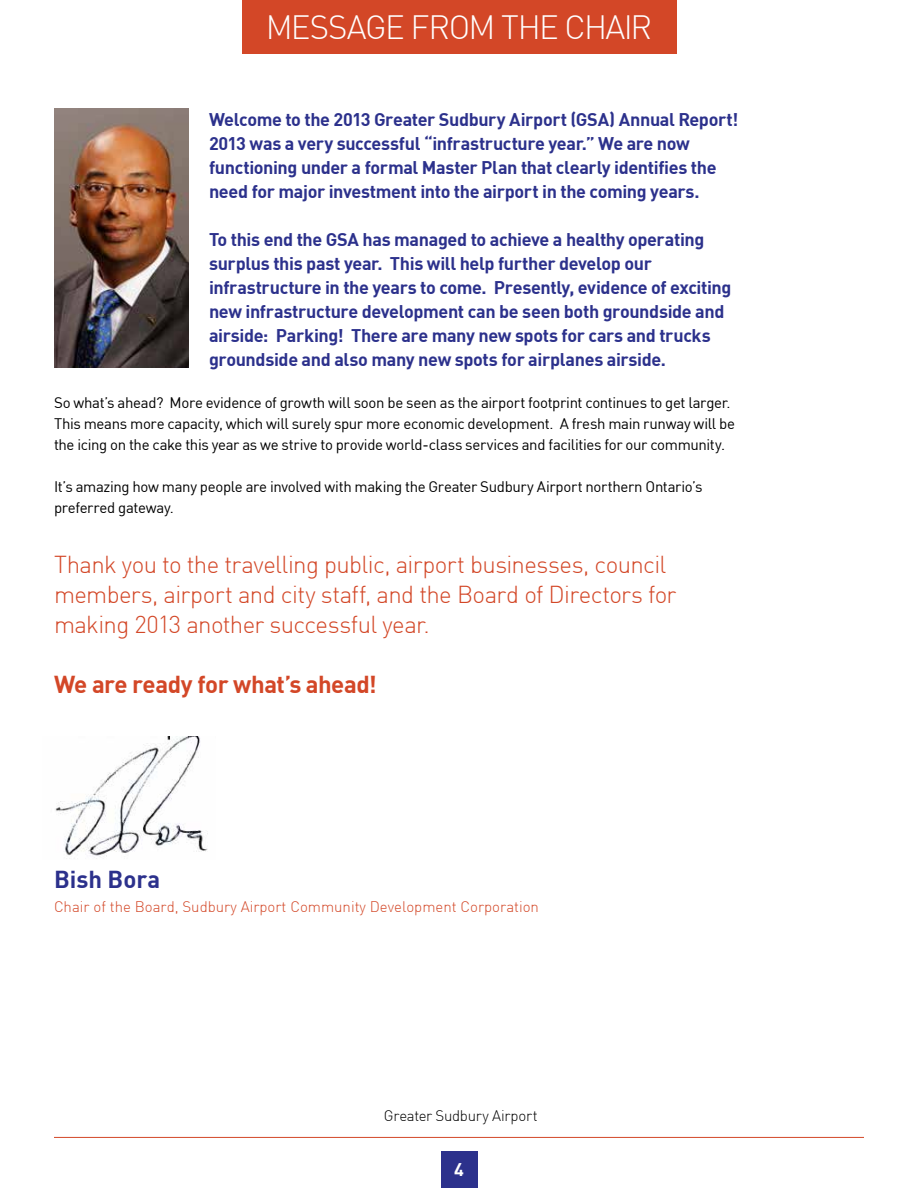
<style>
.page{position:relative;width:918px;height:1188px;background:#fff}
.page>*{position:absolute;margin:0;border:0;box-sizing:border-box;transform-origin:0 0}
.t1{font:300 33px "DIN";letter-spacing:-.045em;color:#fff}
.t2{font:300 24px/30px "DIN";letter-spacing:-.025em;color:#d34727}
.t3{font:700 24px "DIN";letter-spacing:-.02em;color:#d34727}
.t4{font:700 24px "DIN";color:#2c318c}
.t5{font:700 18px/24px "DIN";letter-spacing:-.02em;color:#2c318c}
.t6{font:700 18px "DIN";color:#fff}
.t7{font:15px/21px "DIN";letter-spacing:-.025em;color:#000}
.t8{font:300 15px "DIN";color:#d34727}
.t9{font:300 15px "DIN";letter-spacing:-.02em;color:#000}
</style>
<div class="page">
<div style="left:441px;top:1151px;width:36px;height:37px;background:#2c318c"></div>
<hr style="left:54px;top:1137px;width:810px;height:1px;background:#d34727">
<div style="left:242px;top:0;width:434px;height:54px;background:#d34727"></div>
<img style="left:54px;top:108px;width:135px;height:259px">
<img style="left:55px;top:737px;width:153px;height:122px">
<h1 class="t1" style="left:266px;top:7px;width:388px">MESSAGE FROM THE CHAIR</h1>
<p class="t5" style="left:209px;top:107px;width:531px">Welcome to the 2013 Greater Sudbury Airport (GSA) Annual Report!<br>2013 was a very successful “infrastructure year.” We are now functioning under a formal Master Plan that clearly identifies the need for major investment into the airport in the coming years.</p>
<p class="t5" style="left:209px;top:227px;width:524px">To this end the GSA has managed to achieve a healthy operating surplus this past year. This will help further develop our infrastructure in the years to come. Presently, evidence of exciting new infrastructure development can be seen both groundside and airside: Parking! There are many new spots for cars and trucks groundside and also many new spots for airplanes airside.</p>
<p class="t7" style="left:54px;top:392px;width:683px">So what’s ahead? More evidence of growth will soon be seen as the airport footprint continues to get larger.<br>This means more capacity, which will surely spur more economic development. A fresh main runway will be the icing on the cake this year as we strive to provide world-class services and facilities for our community.</p>
<p class="t7" style="left:54px;top:476px;width:650px">It’s amazing how many people are involved with making the Greater Sudbury Airport northern Ontario’s preferred gateway.</p>
<h2 class="t2" style="left:54px;top:549px;width:624px">Thank you to the travelling public, airport businesses, council members, airport and city staff, and the Board of Directors for making 2013 another successful year.</h2>
<h2 class="t3" style="left:54px;top:669px;width:324px">We are ready for what’s ahead!</h2>
<h2 class="t4" style="left:54px;top:864px;width:108px">Bish Bora</h2>
<p class="t8" style="left:54px;top:897px;width:487px">Chair of the Board, Sudbury Airport Community Development Corporation</p>
<p class="t9" style="left:384px;top:1106px;width:155px">Greater Sudbury Airport</p>
<p class="t6" style="left:454px;top:1158px;width:11px">4</p>
</div>
